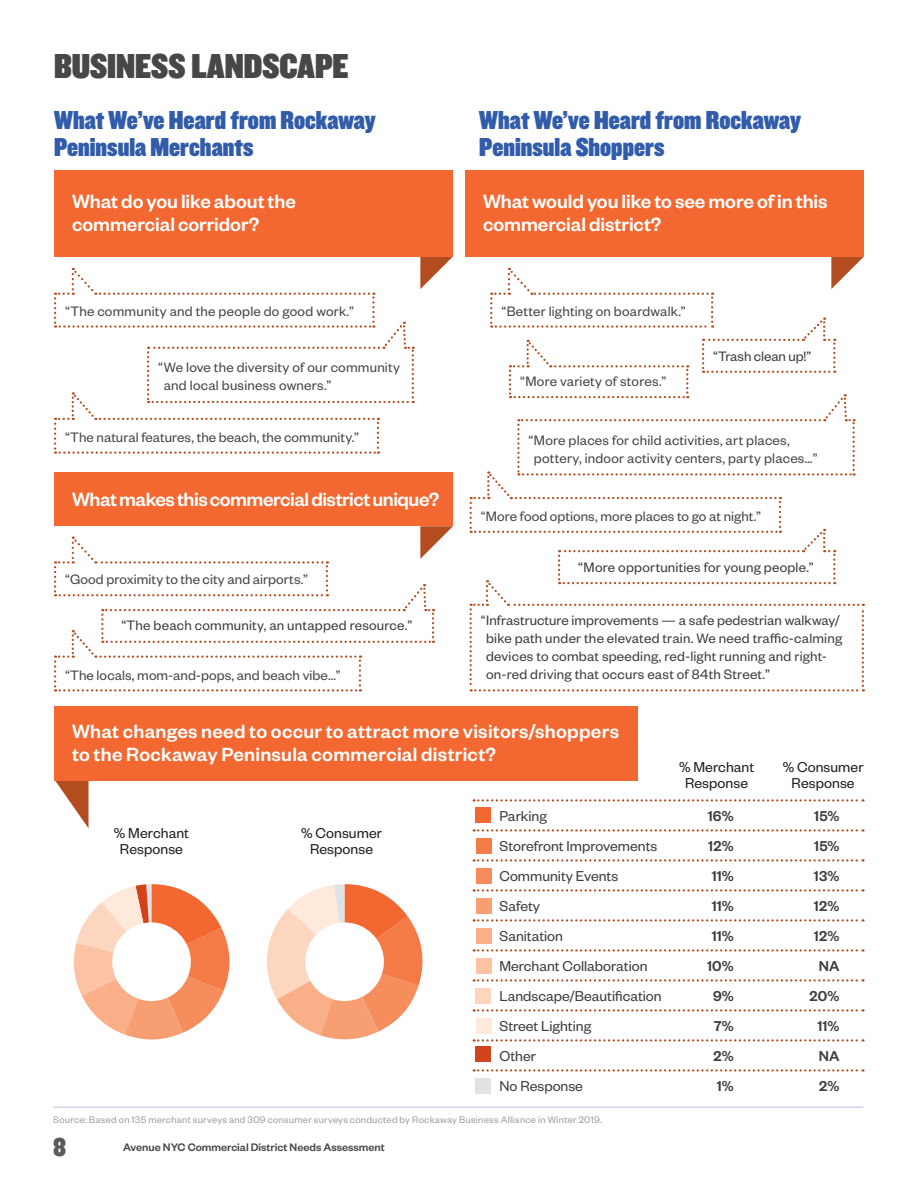
<style>
.page{position:relative;width:918px;height:1188px;background:#fff}
.page>*{position:absolute;margin:0;border:0;box-sizing:border-box;transform-origin:0 0}
.Standalone_Figure{font:36px "Knockout HTF90 Ultmt Welterwt";color:#464748}
.t1{font:27px/27px "Knockout HTF90 Ultmt Welterwt";color:#315caa}
.t2{font:27px "Knockout HTF90 Ultmt Welterwt";color:#5b5b5e}
.Question_Box{font:500 21px/23.2px "Founders Grotesk";color:#fff}
.Question_Box-2{font:500 21px "Founders Grotesk";letter-spacing:-.02em;color:#fff}
.Legends___Piecharts{font:15.75px "Founders Grotesk";color:#3e3e3f}
.body_text{font:15.75px/16.5px "Founders Grotesk";letter-spacing:.005em;color:#231f20;text-align:center}
.Blist___Inline_10_5{font:500 15.75px "Founders Grotesk";letter-spacing:.015em;color:#3e3e3f}
.t3{font:15px/18px "Founders Grotesk";letter-spacing:.01em;color:#464748}
.t4{font:15px/18px "Founders Grotesk";letter-spacing:.015em;color:#3e3e3f}
.t5{font:15px "Founders Grotesk";letter-spacing:-.005em;color:#3e3e3f}
.t6{font:500 12px "Founders Grotesk";color:#464748}
.BList___10_5_Alterna{font:10.5px "Founders Grotesk";letter-spacing:.025em;color:#9d9fa2}
</style>
<div class="page">
<svg style="left:420px;top:256px;width:33px;height:33px"></svg>
<div style="left:54px;top:170px;width:399px;height:86px;background:#f26830"></div>
<div style="left:465px;top:170px;width:399px;height:86px;background:#f26830"></div>
<svg style="left:54px;top:268px;width:360px;height:186px"></svg>
<div style="left:54px;top:472px;width:399px;height:54px;background:#f26830"></div>
<svg style="left:54px;top:526px;width:399px;height:166px"></svg>
<svg style="left:470px;top:256px;width:394px;height:436px"></svg>
<svg style="left:54px;top:780px;width:35px;height:48px"></svg>
<div style="left:54px;top:706px;width:583px;height:74px;background:#f26830"></div>
<svg style="left:474px;top:799px;width:390px;height:3px"></svg>
<svg style="left:474px;top:829px;width:390px;height:3px"></svg>
<svg style="left:474px;top:859px;width:390px;height:3px"></svg>
<svg style="left:474px;top:889px;width:390px;height:3px"></svg>
<svg style="left:474px;top:919px;width:390px;height:3px"></svg>
<svg style="left:474px;top:949px;width:390px;height:3px"></svg>
<svg style="left:474px;top:979px;width:390px;height:3px"></svg>
<svg style="left:474px;top:1009px;width:390px;height:3px"></svg>
<svg style="left:474px;top:1039px;width:390px;height:3px"></svg>
<svg style="left:474px;top:1069px;width:390px;height:3px"></svg>
<div style="left:476px;top:839px;width:15px;height:15px;background:#f47b46"></div>
<div style="left:476px;top:868px;width:15px;height:15px;background:#f68c5b"></div>
<div style="left:476px;top:899px;width:15px;height:15px;background:#f79e73"></div>
<div style="left:476px;top:929px;width:15px;height:15px;background:#f9af88"></div>
<div style="left:476px;top:958px;width:15px;height:15px;background:#fbc3a2"></div>
<div style="left:476px;top:988px;width:15px;height:15px;background:#fdd6bd"></div>
<div style="left:476px;top:1018px;width:15px;height:15px;background:#fee9dc"></div>
<div style="left:476px;top:1046px;width:15px;height:15px;background:#d0431c"></div>
<div style="left:476px;top:1078px;width:15px;height:15px;background:#e1e2e3"></div>
<div style="left:476px;top:808px;width:15px;height:15px;background:#f26830"></div>
<svg style="left:74px;top:884px;width:156px;height:156px"></svg>
<div style="left:112px;top:922px;width:79px;height:79px;background:#fff;border-radius:50%"></div>
<svg style="left:267px;top:884px;width:156px;height:156px"></svg>
<div style="left:305px;top:922px;width:79px;height:79px;background:#fff;border-radius:50%"></div>
<hr style="left:53px;top:1107px;width:810px;height:1px;background:#b7bdde">
<p class="Standalone_Figure" style="left:54px;top:47px;width:296px">BUSINESS LANDSCAPE</p>
<p class="t1" style="left:54px;top:108px;width:323px">What We’ve Heard from Rockaway<br>Peninsula Merchants</p>
<p class="t1" style="left:479px;top:108px;width:323px">What We’ve Heard from Rockaway<br>Peninsula Shoppers</p>
<p class="Question_Box" style="left:72px;top:189px;width:226px">What do you like about the commercial corridor?</p>
<p class="Question_Box" style="left:483px;top:189px;width:346px">What would you like to see more of in this commercial district?</p>
<p class="t3" style="left:65px;top:301px;width:290px">“The community and the people do good work.”</p>
<p class="t3" style="left:164px;top:358px;width:238px;text-indent:-5px">“We love the diversity of our community and local business owners.”</p>
<p class="t3" style="left:65px;top:427px;width:295px">“The natural features, the beach, the community.”</p>
<p class="Question_Box-2" style="left:72px;top:486px;width:369px">What makes this commercial district unique?</p>
<p class="t3" style="left:65px;top:570px;width:244px">“Good proximity to the city and airports.”</p>
<p class="t4" style="left:122px;top:616px;width:292px">“The beach community, an untapped resource.”</p>
<p class="t3" style="left:65px;top:665px;width:277px">“The locals, mom-and-pops, and beach vibe…”</p>
<p class="t3" style="left:501px;top:301px;width:186px">“Better lighting on boardwalk.”</p>
<p class="t3" style="left:520px;top:371px;width:148px">“More variety of stores.”</p>
<p class="t5" style="left:713px;top:347px;width:100px">“Trash clean up!”</p>
<p class="t3" style="left:534px;top:430px;width:285px;text-indent:-5px">“More places for child activities, art places, pottery, indoor activity centers, party places…”</p>
<p class="t3" style="left:481px;top:506px;width:282px">“More food options, more places to go at night.”</p>
<p class="t4" style="left:578px;top:558px;width:237px">“More opportunities for young people.”</p>
<p class="t4" style="left:486px;top:610px;width:358px;text-indent:-5px">“Infrastructure improvements — a safe pedestrian walkway/ bike path under the elevated train. We need traffic-calming devices to combat speeding, red-light running and right&shy;on-red driving that occurs east of 84th Street.”</p>
<p class="Question_Box" style="left:72px;top:719px;width:549px">What changes need to occur to attract more visitors/shoppers to the Rockaway Peninsula commercial district?</p>
<p class="body_text" style="left:114px;top:824px;width:77px">% Merchant<br>Response</p>
<p class="body_text" style="left:301px;top:824px;width:82px">% Consumer<br>Response</p>
<p class="Legends___Piecharts" style="left:500px;top:806px;width:49px">Parking</p>
<p class="Legends___Piecharts" style="left:500px;top:836px;width:159px">Storefront Improvements</p>
<p class="Legends___Piecharts" style="left:500px;top:866px;width:120px">Community Events</p>
<p class="Legends___Piecharts" style="left:500px;top:896px;width:42px">Safety</p>
<p class="Legends___Piecharts" style="left:500px;top:926px;width:65px">Sanitation</p>
<p class="Legends___Piecharts" style="left:500px;top:956px;width:150px">Merchant Collaboration</p>
<p class="Legends___Piecharts" style="left:500px;top:986px;width:164px">Landscape/Beautification</p>
<p class="Legends___Piecharts" style="left:500px;top:1016px;width:93px">Street Lighting</p>
<p class="Legends___Piecharts" style="left:500px;top:1046px;width:38px">Other</p>
<p class="Legends___Piecharts" style="left:500px;top:1076px;width:85px">No Response</p>
<p class="BList___10_5_Alterna" style="left:53px;top:1113px;width:550px">Source: Based on 135 merchant surveys and 309 consumer surveys conducted by Rockaway Business Alliance in Winter 2019.</p>
<h2 class="t2" style="left:53px;top:1133px;width:14px">8</h2>
<p class="t6" style="left:123px;top:1140px;width:263px">Avenue NYC Commercial District Needs Assessment</p>
<p class="body_text" style="left:679px;top:758px;width:77px">% Merchant<br>Response</p>
<p class="body_text" style="left:783px;top:758px;width:82px">% Consumer<br>Response</p>
<p class="Blist___Inline_10_5" style="left:708px;top:806px;width:28px">16%</p>
<p class="Blist___Inline_10_5" style="left:708px;top:836px;width:27px">12%</p>
<p class="Blist___Inline_10_5" style="left:712px;top:866px;width:24px">11%</p>
<p class="Blist___Inline_10_5" style="left:712px;top:896px;width:24px">11%</p>
<p class="Blist___Inline_10_5" style="left:712px;top:926px;width:24px">11%</p>
<p class="Blist___Inline_10_5" style="left:707px;top:956px;width:28px">10%</p>
<p class="Blist___Inline_10_5" style="left:713px;top:986px;width:22px">9%</p>
<p class="Blist___Inline_10_5" style="left:714px;top:1016px;width:22px">7%</p>
<p class="Blist___Inline_10_5" style="left:714px;top:1046px;width:22px">2%</p>
<p class="Blist___Inline_10_5" style="left:717px;top:1076px;width:19px">1%</p>
<p class="Blist___Inline_10_5" style="left:814px;top:806px;width:27px">15%</p>
<p class="Blist___Inline_10_5" style="left:814px;top:836px;width:27px">15%</p>
<p class="Blist___Inline_10_5" style="left:814px;top:866px;width:27px">13%</p>
<p class="Blist___Inline_10_5" style="left:814px;top:896px;width:27px">12%</p>
<p class="Blist___Inline_10_5" style="left:814px;top:926px;width:27px">12%</p>
<p class="Blist___Inline_10_5" style="left:819px;top:956px;width:22px">NA</p>
<p class="Blist___Inline_10_5" style="left:810px;top:986px;width:32px">20%</p>
<p class="Blist___Inline_10_5" style="left:817px;top:1016px;width:24px">11%</p>
<p class="Blist___Inline_10_5" style="left:819px;top:1046px;width:22px">NA</p>
<p class="Blist___Inline_10_5" style="left:819px;top:1076px;width:22px">2%</p>
</div>
